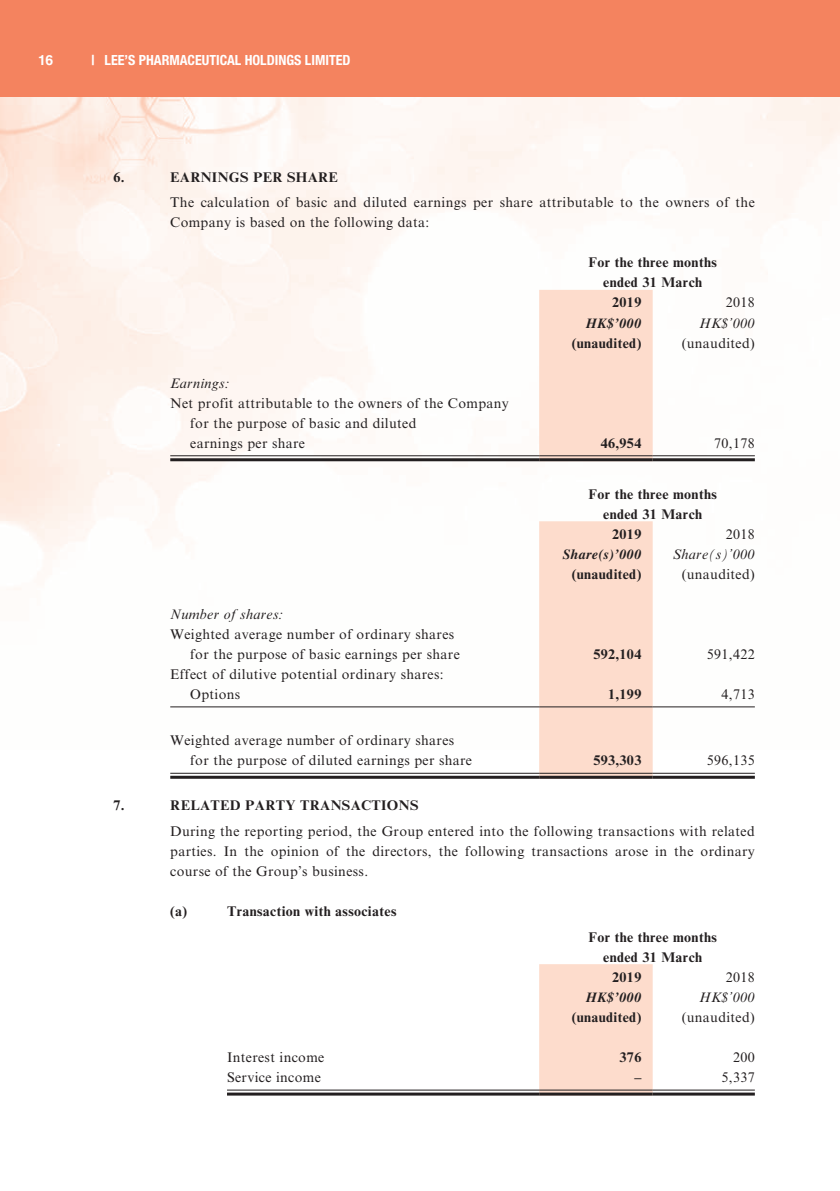
<style>
.page{position:relative;width:840px;height:1191px;background:#fff}
.page>*{position:absolute;margin:0;border:0;box-sizing:border-box;transform-origin:0 0}
.t1{font:14px/20px "Times New Roman MT Std";letter-spacing:.025em;color:#231f20}
.t2{font:700 14px "Times New Roman MT Std";letter-spacing:.025em;color:#231f20}
.t3{font:italic 14px "Times New Roman MT Std";letter-spacing:.025em;color:#231f20}
.t4{font:700 condensed 14px "Helvetica Neue LT Std";color:#fff}
.t5{font:italic 700 14px "Times LT Std";letter-spacing:.025em;color:#231f20}
.t6{font:700 14px "Helvetica LT Std";color:#fff}
</style>
<div class="page">
<img style="left:0;top:96px;width:840px;height:653px">
<div style="left:0;top:0;width:839px;height:96px;background:#f4835f"></div>
<hr style="left:839px;top:0;width:1px;height:96px;background:#f4835f">
<svg style="left:539px;top:290px;width:113px;height:485px;background:#fcdfd1"></svg>
<hr style="left:170px;top:455px;width:369px;height:1px;background:#231f20">
<hr style="left:170px;top:458px;width:369px;height:3px;background:#231f20">
<hr style="left:539px;top:455px;width:113px;height:1px;background:#231f20">
<hr style="left:539px;top:458px;width:113px;height:3px;background:#231f20">
<hr style="left:652px;top:455px;width:102px;height:1px;background:#231f20">
<hr style="left:652px;top:458px;width:102px;height:3px;background:#231f20">
<hr style="left:170px;top:706px;width:369px;height:1px;background:#231f20">
<hr style="left:539px;top:706px;width:113px;height:1px;background:#231f20">
<hr style="left:652px;top:706px;width:102px;height:1px;background:#231f20">
<hr style="left:170px;top:772px;width:369px;height:1px;background:#231f20">
<hr style="left:170px;top:775px;width:369px;height:3px;background:#231f20">
<hr style="left:539px;top:772px;width:113px;height:1px;background:#231f20">
<hr style="left:539px;top:775px;width:113px;height:3px;background:#231f20">
<hr style="left:652px;top:772px;width:102px;height:1px;background:#231f20">
<hr style="left:652px;top:775px;width:102px;height:3px;background:#231f20">
<div style="left:539px;top:964px;width:113px;height:128px;background:#fddccc"></div>
<hr style="left:227px;top:1089px;width:312px;height:1px;background:#231f20">
<hr style="left:227px;top:1092px;width:312px;height:3px;background:#231f20">
<hr style="left:539px;top:1089px;width:113px;height:1px;background:#231f20">
<hr style="left:539px;top:1092px;width:113px;height:3px;background:#231f20">
<hr style="left:652px;top:1089px;width:102px;height:1px;background:#231f20">
<hr style="left:652px;top:1092px;width:102px;height:3px;background:#231f20">
<p class="t6" style="left:38px;top:52px;width:17px">16</p>
<p class="t4" style="left:91px;top:52px;width:260px">| LEE’S PHARMACEUTICAL HOLDINGS LIMITED</p>
<p class="t2" style="left:113px;top:168px;width:13px">6.</p>
<p class="t2" style="left:170px;top:168px;width:169px">EARNINGS PER SHARE</p>
<p class="t1" style="left:170px;top:193px;width:585px">The calculation of basic and diluted earnings per share attributable to the owners of the<br>Company is based on the following data:</p>
<p class="t2" style="left:588px;top:254px;width:130px">For the three months</p>
<p class="t2" style="left:603px;top:274px;width:100px">ended 31 March</p>
<p class="t2" style="left:612px;top:294px;width:31px">2019</p>
<p class="t1" style="left:725px;top:293px;width:31px">2018</p>
<p class="t5" style="left:586px;top:314px;width:56px">HK$’000</p>
<p class="t3" style="left:699px;top:315px;width:57px">HK$’000</p>
<p class="t2" style="left:571px;top:334px;width:71px">(unaudited)</p>
<p class="t1" style="left:681px;top:333px;width:75px">(unaudited)</p>
<p class="t3" style="left:170px;top:375px;width:61px">Earnings:</p>
<p class="t1" style="left:190px;top:393px;width:320px;text-indent:-20px">Net profit attributable to the owners of the Company for the purpose of basic and diluted<br>earnings per share</p>
<p class="t2" style="left:600px;top:434px;width:42px">46,954</p>
<p class="t1" style="left:713px;top:433px;width:42px">70,178</p>
<p class="t2" style="left:588px;top:485px;width:130px">For the three months</p>
<p class="t2" style="left:603px;top:505px;width:100px">ended 31 March</p>
<p class="t2" style="left:612px;top:525px;width:31px">2019</p>
<p class="t1" style="left:725px;top:524px;width:31px">2018</p>
<p class="t5" style="left:562px;top:546px;width:80px">Share(s)’000</p>
<p class="t3" style="left:672px;top:546px;width:84px">Share(s)’000</p>
<p class="t2" style="left:571px;top:565px;width:71px">(unaudited)</p>
<p class="t1" style="left:681px;top:564px;width:75px">(unaudited)</p>
<p class="t3" style="left:170px;top:606px;width:115px">Number of shares:</p>
<p class="t1" style="left:190px;top:624px;width:271px;text-indent:-20px">Weighted average number of ordinary shares for the purpose of basic earnings per share</p>
<p class="t1" style="left:190px;top:664px;width:255px;text-indent:-20px">Effect of dilutive potential ordinary shares:<br>Options</p>
<p class="t1" style="left:190px;top:730px;width:283px;text-indent:-20px">Weighted average number of ordinary shares for the purpose of diluted earnings per share</p>
<p class="t2" style="left:593px;top:645px;width:49px">592,104</p>
<p class="t1" style="left:706px;top:644px;width:49px">591,422</p>
<p class="t2" style="left:607px;top:685px;width:35px">1,199</p>
<p class="t1" style="left:721px;top:684px;width:35px">4,713</p>
<p class="t2" style="left:593px;top:751px;width:49px">593,303</p>
<p class="t1" style="left:706px;top:750px;width:49px">596,135</p>
<p class="t2" style="left:113px;top:797px;width:13px">7.</p>
<p class="t2" style="left:170px;top:797px;width:249px">RELATED PARTY TRANSACTIONS</p>
<p class="t1" style="left:170px;top:821px;width:585px;text-align:justify">During the reporting period, the Group entered into the following transactions with related parties. In the opinion of the directors, the following transactions arose in the ordinary course of the Group’s business.</p>
<p class="t2" style="left:170px;top:902px;width:19px">(a)</p>
<p class="t2" style="left:227px;top:902px;width:171px">Transaction with associates</p>
<p class="t2" style="left:588px;top:928px;width:130px">For the three months</p>
<p class="t2" style="left:603px;top:948px;width:100px">ended 31 March</p>
<p class="t2" style="left:612px;top:968px;width:31px">2019</p>
<p class="t1" style="left:725px;top:967px;width:31px">2018</p>
<p class="t5" style="left:586px;top:989px;width:56px">HK$’000</p>
<p class="t3" style="left:699px;top:989px;width:57px">HK$’000</p>
<p class="t2" style="left:571px;top:1008px;width:71px">(unaudited)</p>
<p class="t1" style="left:681px;top:1007px;width:75px">(unaudited)</p>
<p class="t1" style="left:227px;top:1047px;width:99px">Interest income</p>
<p class="t2" style="left:619px;top:1048px;width:23px">376</p>
<p class="t1" style="left:732px;top:1047px;width:23px">200</p>
<p class="t1" style="left:227px;top:1067px;width:95px">Service income</p>
<p class="t2" style="left:634px;top:1068px;width:8px">–</p>
<p class="t1" style="left:721px;top:1067px;width:35px">5,337</p>
</div>
